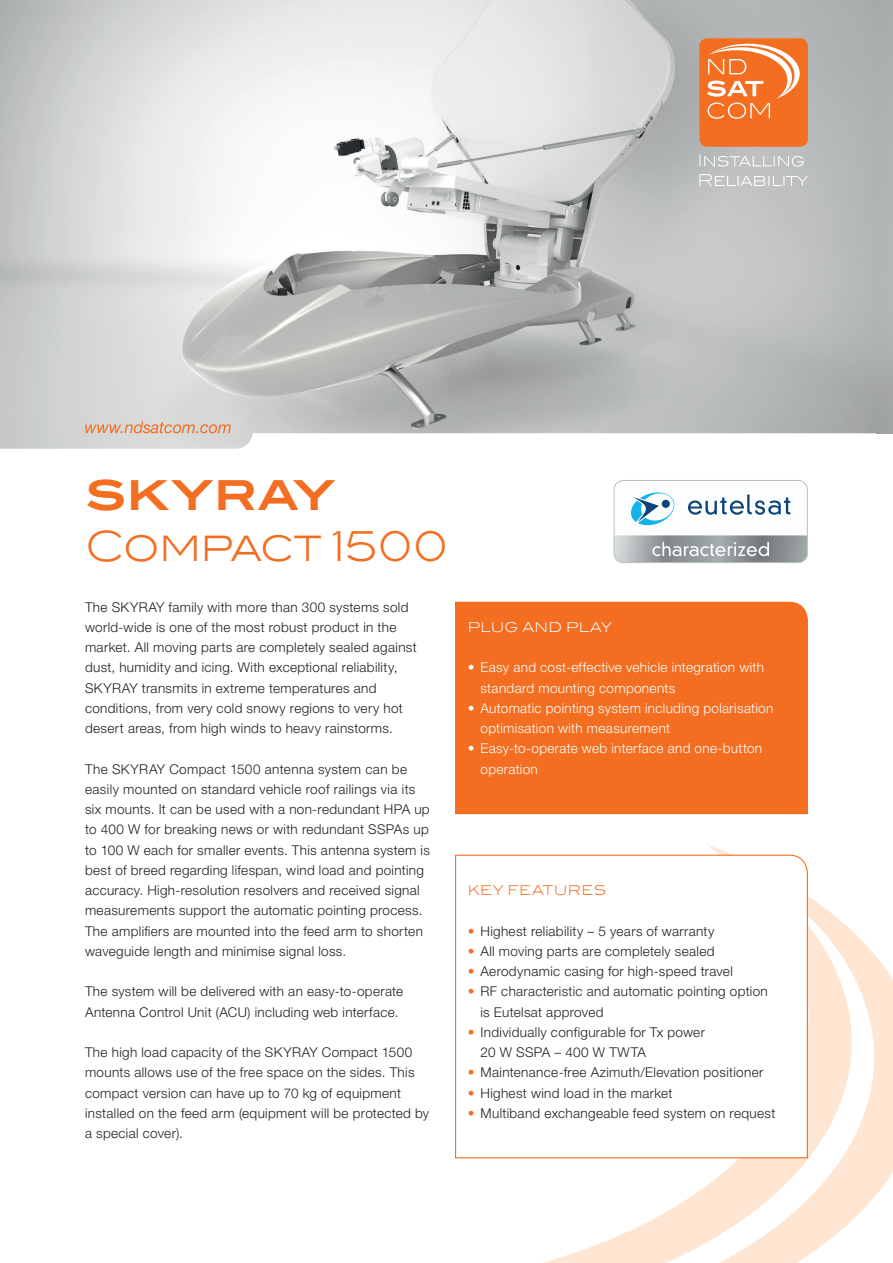
<style>
.page{position:relative;width:893px;height:1263px;background:#fff}
.page>*{position:absolute;margin:0;border:0;box-sizing:border-box;transform-origin:0 0}
.t1{font:300 41.25px "ITC Blair";letter-spacing:-.02em;color:#f36e21}
.t2{font:700 41.25px "ITC Blair";letter-spacing:.005em;color:#f36e21}
.t3{font:300 13.5px/20.2px "Helvetica Neue LT Pro";letter-spacing:.025em;color:#231f20}
.t4{font:300 13.5px/20.2px "Helvetica Neue LT Pro";letter-spacing:.025em;color:#fff}
.t5{font:300 13.5px "ITC Blair";letter-spacing:.045em;color:#f36e21}
.t6{font:300 13.5px "ITC Blair";letter-spacing:.03em;color:#fff}
.s1{color:#f36e21}
</style>
<div class="page">
<svg style="left:543px;top:844px;width:350px;height:419px"></svg>
<svg style="left:455px;top:854px;width:353px;height:305px"></svg>
<div style="left:455px;top:601px;width:353px;height:214px;background:#f36e21"></div>
<img style="left:0;top:0;width:879px;height:449px">
<svg style="left:85px;top:421px;width:146px;height:12px;background:#debba5"></svg>
<div style="left:699px;top:38px;width:109px;height:109px;background:#f36e21;border-radius:8px"></div>
<svg style="left:707px;top:44px;width:93px;height:75px"></svg>
<svg style="left:699px;top:174px;width:109px;height:12px"></svg>
<svg style="left:699px;top:154px;width:105px;height:13px"></svg>
<svg style="left:614px;top:480px;width:193px;height:83px"></svg>
<img style="left:876px;top:0;width:17px;height:433px">
<h1 class="t2" style="left:85px;top:469px;width:252px">SKYRAY</h1>
<h1 class="t1" style="left:85px;top:522px;width:365px">Compact 1500</h1>
<p class="t3" style="left:85px;top:596px;width:333px">The SKYRAY family with more than 300 systems sold world-wide is one of the most robust product in the market. All moving parts are completely sealed against dust, humidity and icing. With exceptional reliability, SKYRAY transmits in extreme temperatures and conditions, from very cold snowy regions to very hot desert areas, from high winds to heavy rainstorms.</p>
<p class="t3" style="left:85px;top:758px;width:346px">The SKYRAY Compact 1500 antenna system can be easily mounted on standard vehicle roof railings via its six mounts. It can be used with a non-redundant HPA up to 400 W for breaking news or with redundant SSPAs up to 100 W each for smaller events. This antenna system is best of breed regarding lifespan, wind load and pointing accuracy. High-resolution resolvers and received signal measurements support the automatic pointing process.<br>The amplifiers are mounted into the feed arm to shorten waveguide length and minimise signal loss.</p>
<p class="t3" style="left:85px;top:981px;width:320px">The system will be delivered with an easy-to-operate<br>Antenna Control Unit (ACU) including web interface.</p>
<p class="t3" style="left:85px;top:1042px;width:346px">The high load capacity of the SKYRAY Compact 1500 mounts allows use of the free space on the sides. This compact version can have up to 70 kg of equipment installed on the feed arm (equipment will be protected by a special cover).</p>
<p class="t6" style="left:468px;top:619px;width:145px">PLUG AND PLAY</p>
<p class="t4" style="left:480px;top:657px;width:285px;text-indent:-13px">• Easy and cost-effective vehicle integration with standard mounting components</p>
<p class="t4" style="left:480px;top:698px;width:294px;text-indent:-13px">• Automatic pointing system including polarisation optimisation with measurement</p>
<p class="t4" style="left:480px;top:738px;width:283px;text-indent:-13px">• Easy-to-operate web interface and one-button operation</p>
<p class="t5" style="left:468px;top:882px;width:140px">KEY FEATURES</p>
<p class="t3" style="left:468px;top:920px;width:248px"><span class="s1">•</span> Highest reliability – 5 years of warranty</p>
<p class="t3" style="left:468px;top:941px;width:248px"><span class="s1">•</span> All moving parts are completely sealed</p>
<p class="t3" style="left:468px;top:961px;width:267px"><span class="s1">•</span> Aerodynamic casing for high-speed travel</p>
<p class="t3" style="left:480px;top:981px;width:289px;text-indent:-13px"><span class="s1">•</span> RF characteristic and automatic pointing option is Eutelsat approved</p>
<p class="t3" style="left:480px;top:1022px;width:226px;text-indent:-13px"><span class="s1">•</span> Individually configurable for Tx power<br>20 W SSPA – 400 W TWTA</p>
<p class="t3" style="left:468px;top:1062px;width:297px"><span class="s1">•</span> Maintenance-free Azimuth/Elevation positioner</p>
<p class="t3" style="left:468px;top:1082px;width:206px"><span class="s1">•</span> Highest wind load in the market</p>
<p class="t3" style="left:468px;top:1103px;width:309px"><span class="s1">•</span> Multiband exchangeable feed system on request</p>
</div>
